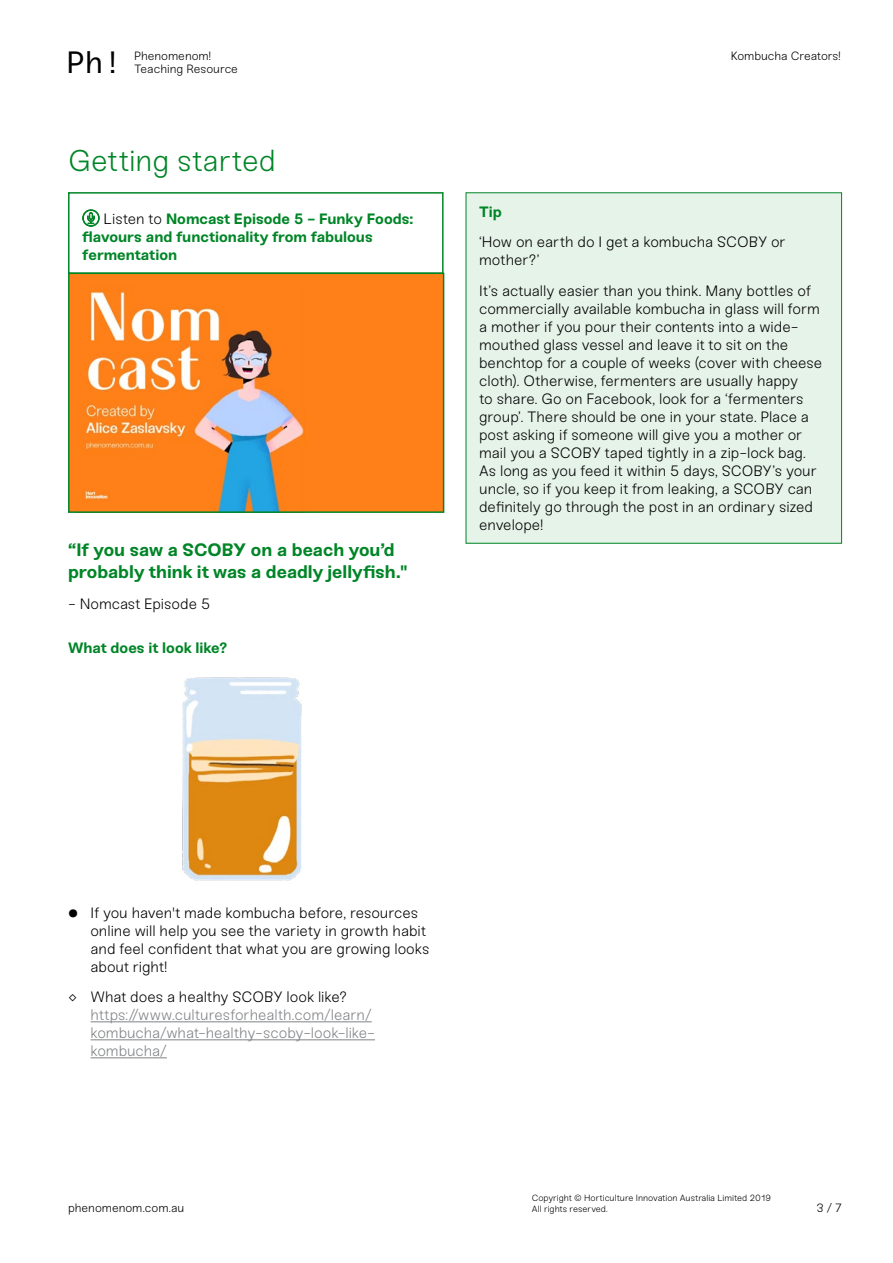
<style>
.page{position:relative;width:893px;height:1263px;background:#fff}
.page>*{position:absolute;margin:0;border:0;box-sizing:border-box;transform-origin:0 0}
.t1{font:30.75px "Sneak Mono";color:#000}
.t2{font:300 30px "Sneak";color:#008527}
.t3{font:700 18px/21.6px "Sneak";color:#008527}
.t4{font:300 15px/18px "Sneak";letter-spacing:-.005em;color:#000}
.t5{font:700 15px/18px "Sneak";color:#008527}
.t6{font:300 15px/18px "Sneak";letter-spacing:-.005em;color:#808285}
.t7{font:300 12px/13.5px "Sneak";letter-spacing:-.005em;color:#000}
.t8{font:300 9px/10.8px "Sneak";letter-spacing:-.005em;color:#000}
.s1{font-weight:300;color:#000}
</style>
<div class="page">
<hr style="left:91px;top:1021px;width:281px;height:1px;background:#808285">
<hr style="left:91px;top:1039px;width:284px;height:1px;background:#808285">
<hr style="left:91px;top:1057px;width:76px;height:1px;background:#808285">
<div style="left:466px;top:193px;width:376px;height:350px;background:#e6f3e9"></div>
<div style="left:466px;top:192px;width:376px;height:352px;border:1px solid #008527"></div>
<svg style="left:82px;top:209px;width:18px;height:18px"></svg>
<div style="left:68px;top:192px;width:376px;height:82px;border:2px solid #008527"></div>
<div style="left:69px;top:273px;width:375px;height:239px;background:#ff8018"></div>
<img style="left:84px;top:291px;width:221px;height:219px">
<div style="left:68px;top:273px;width:376px;height:240px;border:2px solid #008527"></div>
<img style="left:182px;top:677px;width:120px;height:204px">
<h1 class="t1" style="left:66px;top:44px;width:57px">Ph!</h1>
<p class="t7" style="left:134px;top:49px;width:105px">Phenomenom!<br>Teaching Resource</p>
<h2 class="t2" style="left:68px;top:143px;width:209px">Getting started</h2>
<p class="t5" style="left:82px;top:210px;width:333px;text-indent:21px"><span class="s1">Listen to</span> Nomcast Episode 5 - Funky Foods: flavours and functionality from fabulous fermentation</p>
<p class="t3" style="left:68px;top:540px;width:341px">“If you saw a SCOBY on a beach you’d probably think it was a deadly jellyfish."</p>
<p class="t4" style="left:68px;top:595px;width:144px">- Nomcast Episode 5</p>
<p class="t5" style="left:68px;top:639px;width:161px">What does it look like?</p>
<p class="t7" style="left:731px;top:49px;width:111px">Kombucha Creators!</p>
<p class="t5" style="left:479px;top:203px;width:24px">Tip</p>
<p class="t4" style="left:479px;top:233px;width:308px">‘How on earth do I get a kombucha SCOBY or mother?’</p>
<p class="t4" style="left:479px;top:282px;width:345px">It’s actually easier than you think. Many bottles of commercially available kombucha in glass will form a mother if you pour their contents into a wide&shy;mouthed glass vessel and leave it to sit on the benchtop for a couple of weeks (cover with cheese cloth). Otherwise, fermenters are usually happy<br>to share. Go on Facebook, look for a ‘fermenters group’. There should be one in your state. Place a post asking if someone will give you a mother or mail you a SCOBY taped tightly in a zip-lock bag.<br>As long as you feed it within 5 days, SCOBY’s your uncle, so if you keep it from leaking, a SCOBY can definitely go through the post in an ordinary sized envelope!</p>
<p class="t4" style="left:91px;top:903px;width:341px;text-indent:-22px">● If you haven't made kombucha before, resources online will help you see the variety in growth habit and feel confident that what you are growing looks about right!</p>
<p class="t4" style="left:68px;top:988px;width:280px">◊ What does a healthy SCOBY look like?</p>
<p class="t6" style="left:91px;top:1006px;width:286px">https://www.culturesforhealth.com/learn/ kombucha/what-healthy-scoby-look-like&shy;kombucha/</p>
<p class="t8" style="left:532px;top:1193px;width:241px">Copyright © Horticulture Innovation Australia Limited 2019<br>All rights reserved.</p>
<p class="t7" style="left:68px;top:1201px;width:118px">phenomenom.com.au</p>
<p class="t7" style="left:816px;top:1201px;width:27px">3 / 7</p>
</div>
